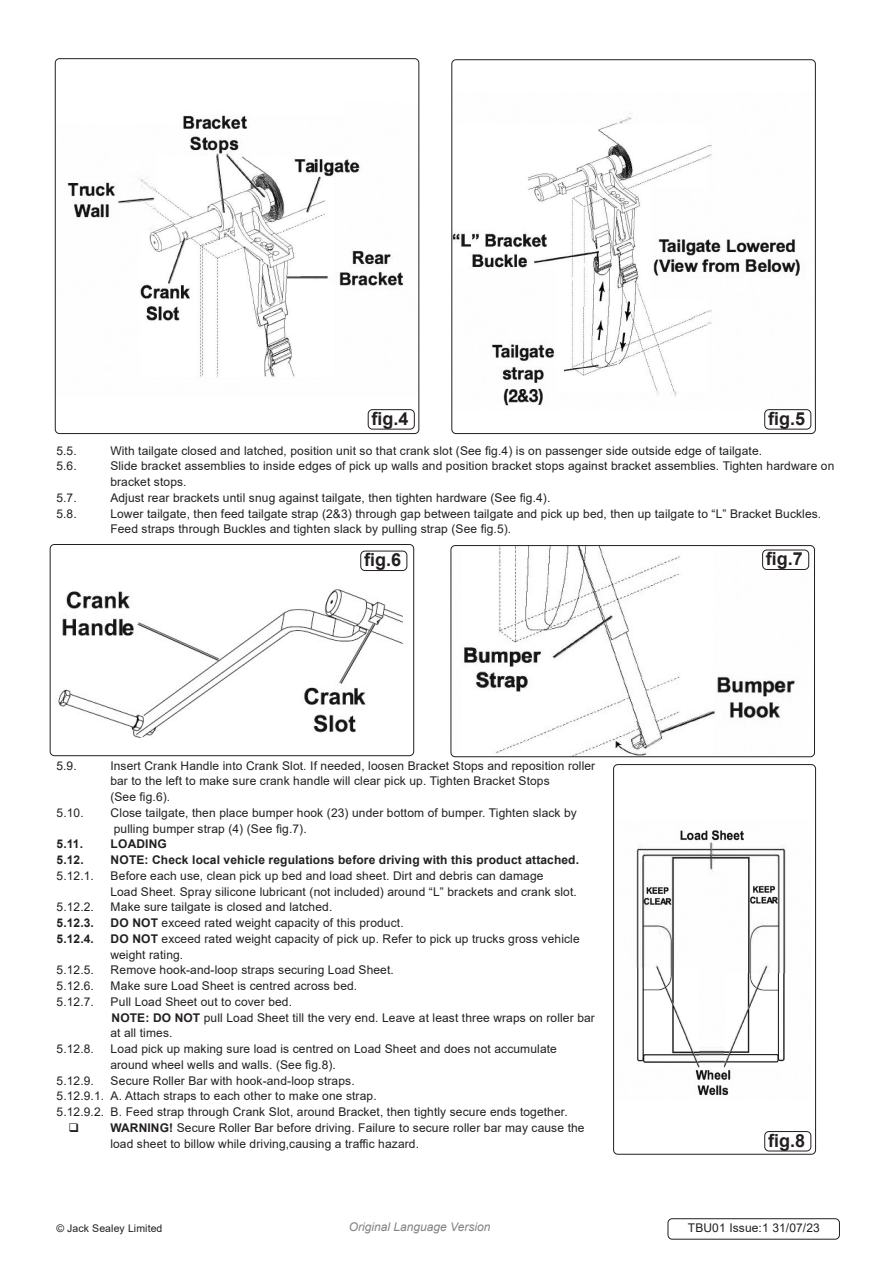
<style>
.page{position:relative;width:893px;height:1263px;background:#fff}
.page>*{position:absolute;margin:0;border:0;box-sizing:border-box;transform-origin:0 0}
.t1{font:700 18px "Arial";color:#231f20}
.Body{font:12px/15.8px "Arial";letter-spacing:.01em;color:#231f20}
.t2{font:700 12px "Arial";letter-spacing:.01em;color:#231f20}
.t3{font:italic 12px "Arial";color:#808285}
.Body__Footer{font:12px "Arial";letter-spacing:.01em;color:#231f20}
.Body__Justified__7pt{font:10.5px "Arial";letter-spacing:.01em;color:#231f20}
.s1{font-weight:700}
</style>
<div class="page">
<div style="left:668px;top:1218px;width:172px;height:21px;border:1px solid #231f20;border-radius:4px"></div>
<img style="left:67px;top:115px;width:337px;height:262px">
<div style="left:55px;top:58px;width:364px;height:376px;border:1px solid #231f20;border-radius:4px"></div>
<img style="left:454px;top:113px;width:346px;height:293px">
<div style="left:452px;top:60px;width:364px;height:374px;border:1px solid #231f20;border-radius:4px"></div>
<div style="left:368px;top:409px;width:47px;height:20px;border:1px solid #231f20;border-radius:4px"></div>
<div style="left:764px;top:409px;width:47px;height:20px;border:1px solid #231f20;border-radius:4px"></div>
<img style="left:50px;top:544px;width:364px;height:194px">
<div style="left:50px;top:544px;width:364px;height:212px;border:1px solid #231f20;border-radius:4px"></div>
<div style="left:361px;top:551px;width:46px;height:19px;background:#fff;border-radius:4px"></div>
<div style="left:360px;top:551px;width:47px;height:20px;border:1px solid #231f20;border-radius:4px"></div>
<img style="left:451px;top:546px;width:363px;height:211px">
<div style="left:451px;top:545px;width:364px;height:212px;border:1px solid #231f20;border-radius:4px"></div>
<div style="left:763px;top:550px;width:46px;height:19px;background:#fff;border-radius:4px"></div>
<div style="left:762px;top:550px;width:47px;height:20px;border:1px solid #231f20;border-radius:4px"></div>
<img style="left:636px;top:830px;width:150px;height:266px">
<div style="left:613px;top:764px;width:203px;height:390px;border:1px solid #231f20;border-radius:4px"></div>
<div style="left:764px;top:1131px;width:47px;height:20px;border:1px solid #231f20;border-radius:4px"></div>
<p class="t1" style="left:372px;top:406px;width:39px">fig.4</p>
<p class="t1" style="left:768px;top:406px;width:39px">fig.5</p>
<p class="Body" style="left:56px;top:442px;width:22px">5.5.</p>
<p class="Body" style="left:110px;top:442px;width:653px">With tailgate closed and latched, position unit so that crank slot (See fig.4) is on passenger side outside edge of tailgate.</p>
<p class="Body" style="left:56px;top:458px;width:22px">5.6.</p>
<p class="Body" style="left:110px;top:458px;width:726px">Slide bracket assemblies to inside edges of pick up walls and position bracket stops against bracket assemblies. Tighten hardware on bracket stops.</p>
<p class="Body" style="left:56px;top:490px;width:22px">5.7.</p>
<p class="Body" style="left:110px;top:490px;width:442px">Adjust rear brackets until snug against tailgate, then tighten hardware (See fig.4).</p>
<p class="Body" style="left:56px;top:505px;width:22px">5.8.</p>
<p class="Body" style="left:110px;top:505px;width:712px">Lower tailgate, then feed tailgate strap (2&amp;3) through gap between tailgate and pick up bed, then up tailgate to “L” Bracket Buckles.<br>Feed straps through Buckles and tighten slack by pulling strap (See fig.5).</p>
<p class="t1" style="left:364px;top:547px;width:39px">fig.6</p>
<p class="t1" style="left:766px;top:546px;width:39px">fig.7</p>
<p class="Body" style="left:56px;top:757px;width:22px">5.9.</p>
<p class="Body" style="left:110px;top:757px;width:486px">Insert Crank Handle into Crank Slot. If needed, loosen Bracket Stops and reposition roller bar to the left to make sure crank handle will clear pick up. Tighten Bracket Stops</p>
<p class="Body" style="left:110px;top:789px;width:61px">(See fig.6).</p>
<p class="Body" style="left:57px;top:805px;width:29px">5.10.</p>
<p class="Body" style="left:111px;top:805px;width:468px">Close tailgate, then place bumper hook (23) under bottom of bumper. Tighten slack by pulling bumper strap (4) (See fig.7).</p>
<p class="t2" style="left:57px;top:836px;width:28px">5.11.</p>
<p class="t2" style="left:111px;top:836px;width:58px">LOADING</p>
<p class="t2" style="left:57px;top:851px;width:29px">5.12.</p>
<p class="t2" style="left:111px;top:851px;width:470px">NOTE: Check local vehicle regulations before driving with this product attached.</p>
<p class="Body" style="left:57px;top:868px;width:39px">5.12.1.</p>
<p class="Body" style="left:110px;top:868px;width:468px">Before each use, clean pick up bed and load sheet. Dirt and debris can damage<br>Load Sheet. Spray silicone lubricant (not included) around “L” brackets and crank slot.</p>
<p class="Body" style="left:57px;top:899px;width:39px">5.12.2.</p>
<p class="Body" style="left:111px;top:899px;width:223px">Make sure tailgate is closed and latched.</p>
<p class="t2" style="left:57px;top:914px;width:39px">5.12.3.</p>
<p class="Body" style="left:111px;top:915px;width:295px"><span class="s1">DO NOT</span> exceed rated weight capacity of this product.</p>
<p class="t2" style="left:57px;top:930px;width:39px">5.12.4.</p>
<p class="Body" style="left:110px;top:931px;width:471px"><span class="s1">DO NOT</span> exceed rated weight capacity of pick up. Refer to pick up trucks gross vehicle weight rating.</p>
<p class="Body" style="left:57px;top:962px;width:39px">5.12.5.</p>
<p class="Body" style="left:111px;top:962px;width:285px">Remove hook-and-loop straps securing Load Sheet.</p>
<p class="Body" style="left:57px;top:978px;width:39px">5.12.6.</p>
<p class="Body" style="left:111px;top:978px;width:248px">Make sure Load Sheet is centred across bed.</p>
<p class="Body" style="left:57px;top:994px;width:39px">5.12.7.</p>
<p class="Body" style="left:111px;top:994px;width:183px">Pull Load Sheet out to cover bed.</p>
<p class="Body" style="left:110px;top:1009px;width:486px"><span class="s1">NOTE: DO NOT</span> pull Load Sheet till the very end. Leave at least three wraps on roller bar at all times.</p>
<p class="Body" style="left:57px;top:1041px;width:39px">5.12.8.</p>
<p class="Body" style="left:110px;top:1041px;width:448px">Load pick up making sure load is centred on Load Sheet and does not accumulate around wheel wells and walls. (See fig.8).</p>
<p class="Body" style="left:57px;top:1072px;width:39px">5.12.9.</p>
<p class="Body" style="left:111px;top:1072px;width:246px">Secure Roller Bar with hook-and-loop straps.</p>
<p class="Body" style="left:57px;top:1088px;width:322px">5.12.9.1. A. Attach straps to each other to make one strap.</p>
<p class="Body" style="left:57px;top:1104px;width:513px">5.12.9.2. B. Feed strap through Crank Slot, around Bracket, then tightly secure ends together.</p>
<p class="Body" style="left:110px;top:1120px;width:476px"><span class="s1">WARNING!</span> Secure Roller Bar before driving. Failure to secure roller bar may cause the</p>
<p class="Body" style="left:110px;top:1135px;width:310px">load sheet to billow while driving,causing a traffic hazard.</p>
<p class="t1" style="left:768px;top:1127px;width:39px">fig.8</p>
<p class="Body__Justified__7pt" style="left:56px;top:1221px;width:108px">© Jack Sealey Limited</p>
<p class="t3" style="left:349px;top:1219px;width:143px">Original Language Version</p>
<p class="Body__Footer" style="left:688px;top:1219px;width:134px">TBU01 Issue:1 31/07/23</p>
</div>
